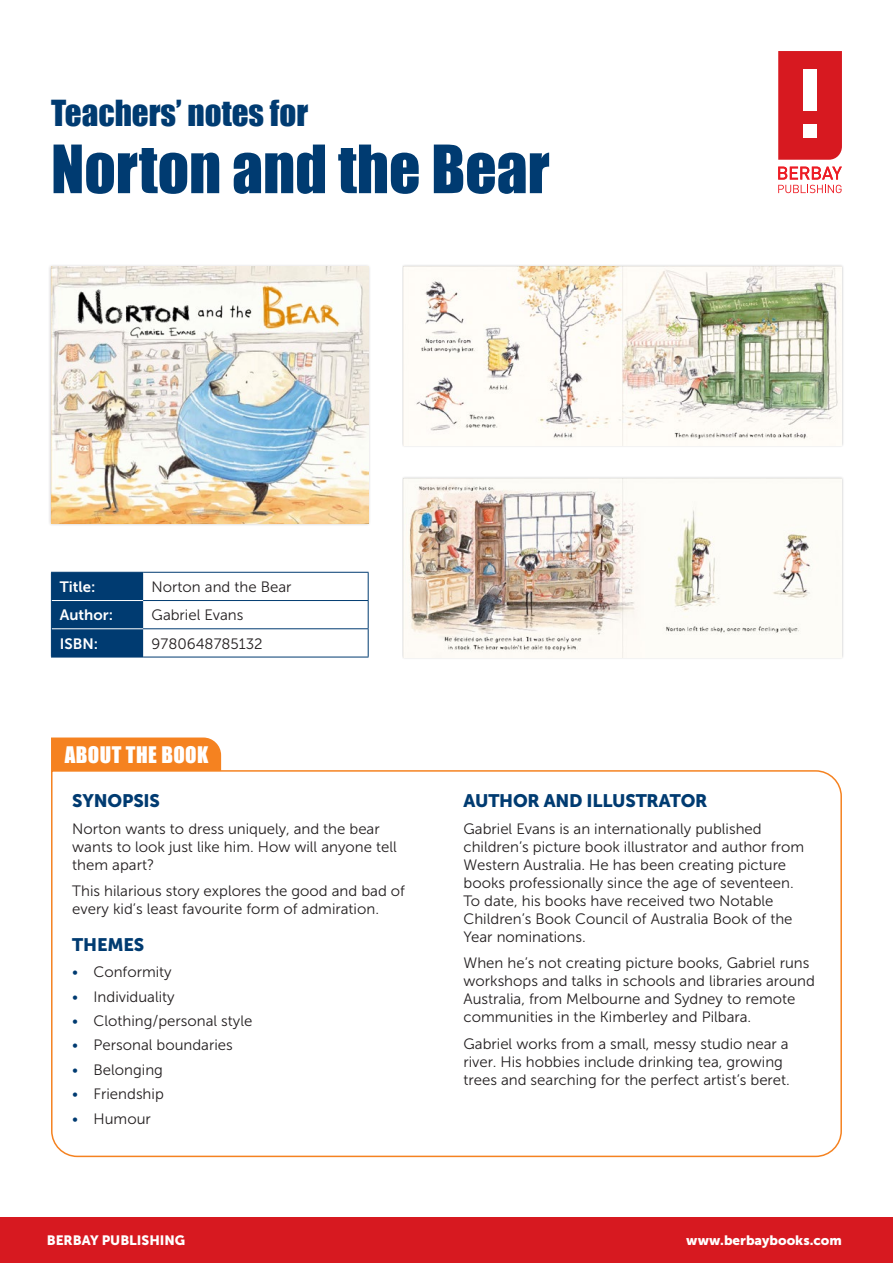
<style>
.page{position:relative;width:893px;height:1263px;background:#fff}
.page>*{position:absolute;margin:0;border:0;box-sizing:border-box;transform-origin:0 0}
.t1{font:61.5px "Impact";color:#003b71}
.t2{font:33px "Impact";color:#003b71}
.t3{font:21px "Impact";letter-spacing:.02em;color:#fff}
.t4{font:18px "Museo Sans 900";letter-spacing:-.01em;color:#003b71}
.t5{font:15px/18px "Museo Sans 300";color:#231f20}
.t6{font:15px "Museo Sans 700";color:#fff}
.t7{font:13.5px "Museo Sans 900";color:#fff}
.s1{color:#003b71}
</style>
<div class="page">
<div style="left:0;top:1217px;width:893px;height:46px;background:#d71920"></div>
<div style="left:51px;top:737px;width:171px;height:32px;background:#f58220"></div>
<svg style="left:51px;top:769px;width:791px;height:389px"></svg>
<div style="left:48px;top:264px;width:324px;height:263px;background:#231f20;opacity:.25"></div>
<img style="left:51px;top:267px;width:318px;height:257px">
<hr style="left:143px;top:572px;width:226px;height:1px;background:#003b71">
<div style="left:51px;top:572px;width:92px;height:85px;background:#003b71"></div>
<svg style="left:368px;top:573px;width:1px;height:84px"></svg>
<hr style="left:51px;top:657px;width:92px;height:1px;background:#003b71">
<hr style="left:143px;top:657px;width:226px;height:1px;background:#003b71">
<hr style="left:143px;top:600px;width:226px;height:1px;background:#003b71">
<hr style="left:143px;top:628px;width:226px;height:1px;background:#003b71">
<div style="left:402px;top:265px;width:442px;height:183px;background:#231f20;opacity:.25"></div>
<img style="left:404px;top:267px;width:438px;height:178px">
<div style="left:402px;top:476px;width:442px;height:183px;background:#231f20;opacity:.25"></div>
<img style="left:404px;top:479px;width:438px;height:178px">
<svg style="left:778px;top:167px;width:64px;height:26px"></svg>
<div style="left:778px;top:51px;width:64px;height:109px;background:#d71920"></div>
<div style="left:803px;top:69px;width:14px;height:42px;background:#fff"></div>
<div style="left:803px;top:124px;width:14px;height:14px;background:#fff"></div>
<h2 class="t2" style="left:51px;top:87px;width:259px">Teachers’ notes for</h2>
<h1 class="t1" style="left:51px;top:121px;width:500px">Norton and the Bear</h1>
<p class="t6" style="left:60px;top:578px;width:37px">Title:</p>
<p class="t5" style="left:152px;top:578px;width:141px">Norton and the Bear</p>
<p class="t6" style="left:60px;top:607px;width:55px">Author:</p>
<p class="t5" style="left:152px;top:606px;width:93px">Gabriel Evans</p>
<p class="t6" style="left:60px;top:635px;width:40px">ISBN:</p>
<p class="t5" style="left:152px;top:634px;width:113px">9780648785132</p>
<h3 class="t3" style="left:65px;top:738px;width:145px">ABOUT THE BOOK</h3>
<p class="t4" style="left:72px;top:791px;width:89px">SYNOPSIS</p>
<p class="t5" style="left:72px;top:820px;width:326px">Norton wants to dress uniquely, and the bear wants to look just like him. How will anyone tell them apart?</p>
<p class="t5" style="left:72px;top:882px;width:334px">This hilarious story explores the good and bad of every kid’s least favourite form of admiration.</p>
<p class="t4" style="left:72px;top:934px;width:74px">THEMES</p>
<p class="t5" style="left:72px;top:963px;width:101px"><span class="s1">•</span> Conformity</p>
<p class="t5" style="left:72px;top:988px;width:104px"><span class="s1">•</span> Individuality</p>
<p class="t5" style="left:72px;top:1012px;width:182px"><span class="s1">•</span> Clothing/personal style</p>
<p class="t5" style="left:72px;top:1036px;width:162px"><span class="s1">•</span> Personal boundaries</p>
<p class="t5" style="left:72px;top:1061px;width:92px"><span class="s1">•</span> Belonging</p>
<p class="t5" style="left:72px;top:1085px;width:93px"><span class="s1">•</span> Friendship</p>
<p class="t5" style="left:72px;top:1109px;width:80px"><span class="s1">•</span> Humour</p>
<p class="t4" style="left:463px;top:791px;width:246px">AUTHOR AND ILLUSTRATOR</p>
<p class="t5" style="left:463px;top:820px;width:342px">Gabriel Evans is an internationally published children’s picture book illustrator and author from Western Australia. He has been creating picture books professionally since the age of seventeen.<br>To date, his books have received two Notable Children’s Book Council of Australia Book of the Year nominations.</p>
<p class="t5" style="left:463px;top:954px;width:353px">When he’s not creating picture books, Gabriel runs workshops and talks in schools and libraries around Australia, from Melbourne and Sydney to remote communities in the Kimberley and Pilbara.</p>
<p class="t5" style="left:463px;top:1035px;width:328px">Gabriel works from a small, messy studio near a river. His hobbies include drinking tea, growing trees and searching for the perfect artist’s beret.</p>
<p class="t7" style="left:47px;top:1232px;width:140px">BERBAY PUBLISHING</p>
<p class="t7" style="left:686px;top:1232px;width:157px">www.berbaybooks.com</p>
</div>
